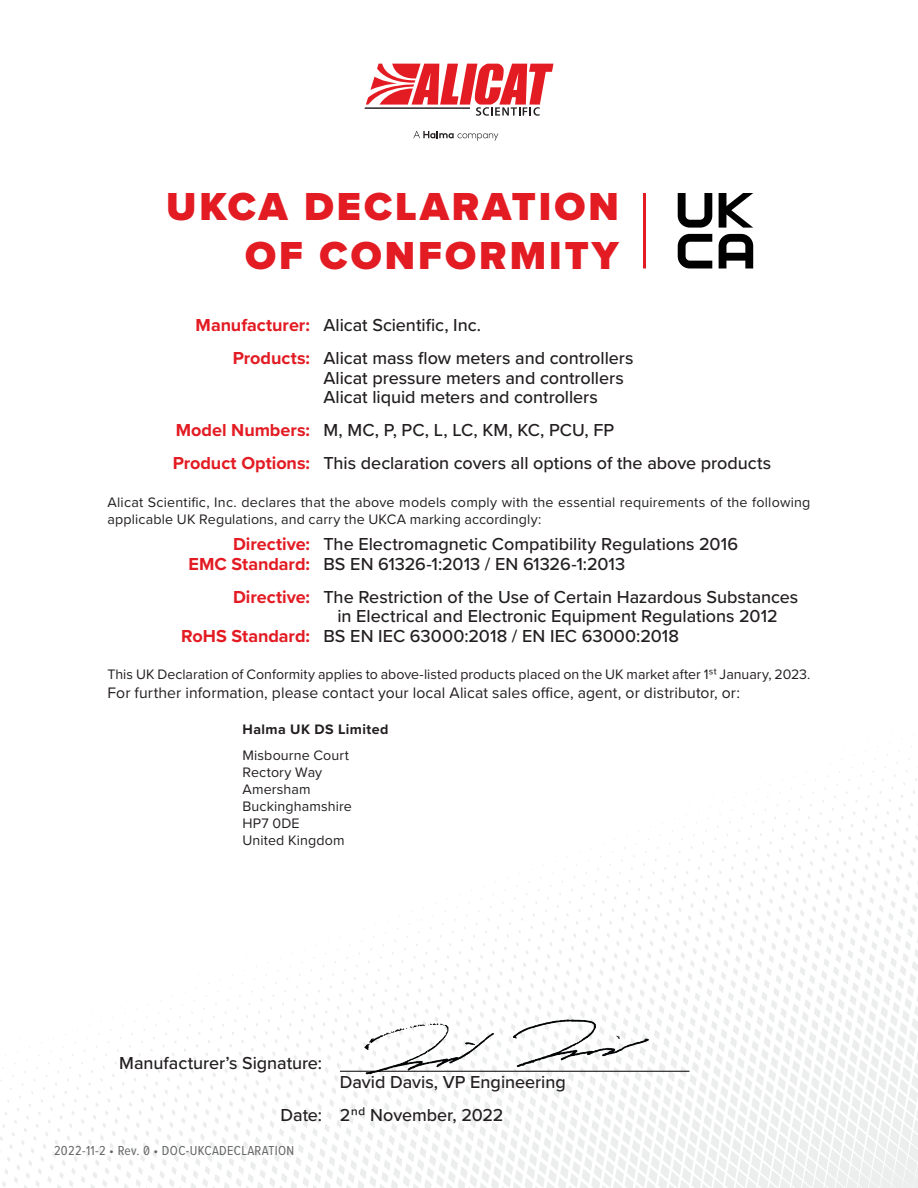
<style>
.page{position:relative;width:918px;height:1188px;background:#fff}
.page>*{position:absolute;margin:0;border:0;box-sizing:border-box;transform-origin:0 0}
.t1{font:900 40.5px/48.6px "Proxima Nova";letter-spacing:.075em;color:#e31b23;text-align:right}
.Header_5{font:500 18px/19.5px "Proxima Nova";color:#231f20}
.Body_Text_Left-Align{font:15.75px "Proxima Nova";letter-spacing:.005em;color:#231f20}
.Body_Text{font:14.25px/17.1px "Proxima Nova";letter-spacing:.01em;color:#231f20}
._1_25__Tab{font:14.25px/17.1px "Proxima Nova";letter-spacing:.01em;color:#231f20}
._1_25__Tab-2{font:700 14.25px "Proxima Nova";letter-spacing:.03em;color:#231f20}
.t2{font:13.5px "Proxima Nova Cond";letter-spacing:.025em;color:#636466}
.s1{font-weight:700;color:#e31b23}
</style>
<div class="page">
<svg style="left:0;top:734px;width:918px;height:454px"></svg>
<svg style="left:413px;top:131px;width:85px;height:10px"></svg>
<svg style="left:365px;top:64px;width:188px;height:52px"></svg>
<hr style="left:643px;top:193px;width:3px;height:75px;background:#e31b23">
<svg style="left:678px;top:193px;width:34px;height:35px"></svg>
<svg style="left:719px;top:193px;width:34px;height:35px"></svg>
<svg style="left:678px;top:234px;width:34px;height:34px"></svg>
<svg style="left:719px;top:234px;width:34px;height:34px"></svg>
<hr style="left:340px;top:1071px;width:349px;height:1px;background:#231f20">
<img style="left:340px;top:1017px;width:324px;height:59px">
<p class="t1" style="left:166px;top:182px;width:454px">UKCA DECLARATION<br>OF CONFORMITY</p>
<p class="Header_5" style="left:196px;top:315px;width:287px"><span class="s1">Manufacturer:</span> Alicat Scientific, Inc.</p>
<p class="Header_5" style="left:323px;top:348px;width:312px;text-indent:-91px"><span class="s1">Products:</span> Alicat mass flow meters and controllers<br>Alicat pressure meters and controllers<br>Alicat liquid meters and controllers</p>
<p class="Header_5" style="left:176px;top:420px;width:440px"><span class="s1">Model Numbers:</span> M, MC, P, PC, L, LC, KM, KC, PCU, FP</p>
<p class="Header_5" style="left:173px;top:453px;width:600px"><span class="s1">Product Options:</span> This declaration covers all options of the above products</p>
<p class="Body_Text" style="left:107px;top:493px;width:705px">Alicat Scientific, Inc. declares that the above models comply with the essential requirements of the following applicable UK Regulations, and carry the UKCA marking accordingly:</p>
<p class="Header_5" style="left:188px;top:534px;width:551px;text-indent:45px"><span class="s1">Directive:</span> The Electromagnetic Compatibility Regulations 2016<br><span class="s1">EMC Standard:</span> BS EN 61326-1:2013 / EN 61326-1:2013</p>
<p class="Header_5" style="left:233px;top:586px;width:567px"><span class="s1">Directive:</span> The Restriction of the Use of Certain Hazardous Substances</p>
<p class="Header_5" style="left:337px;top:606px;width:442px">in Electrical and Electronic Equipment Regulations 2012</p>
<p class="Header_5" style="left:181px;top:625px;width:500px"><span class="s1">RoHS Standard:</span> BS EN IEC 63000:2018 / EN IEC 63000:2018</p>
<p class="Body_Text" style="left:107px;top:665px;width:705px">This UK Declaration of Conformity applies to above-listed products placed on the UK market after 1st January, 2023.</p>
<p class="Body_Text_Left-Align" style="left:107px;top:681px;width:634px">For further information, please contact your local Alicat sales office, agent, or distributor, or:</p>
<p class="_1_25__Tab-2" style="left:242px;top:718px;width:148px">Halma UK DS Limited</p>
<p class="_1_25__Tab" style="left:242px;top:746px;width:111px">Misbourne Court<br>Rectory Way<br>Amersham<br>Buckinghamshire<br>HP7 0DE<br>United Kingdom</p>
<p class="Header_5" style="left:119px;top:1052px;width:204px">Manufacturer’s Signature:</p>
<p class="Header_5" style="left:340px;top:1072px;width:227px">David Davis, VP Engineering</p>
<p class="Header_5" style="left:281px;top:1105px;width:224px">Date: 2nd November, 2022</p>
<p class="t2" style="left:54px;top:1141px;width:242px">2022-11-2 • Rev. 0 • DOC-UKCADECLARATION</p>
</div>
